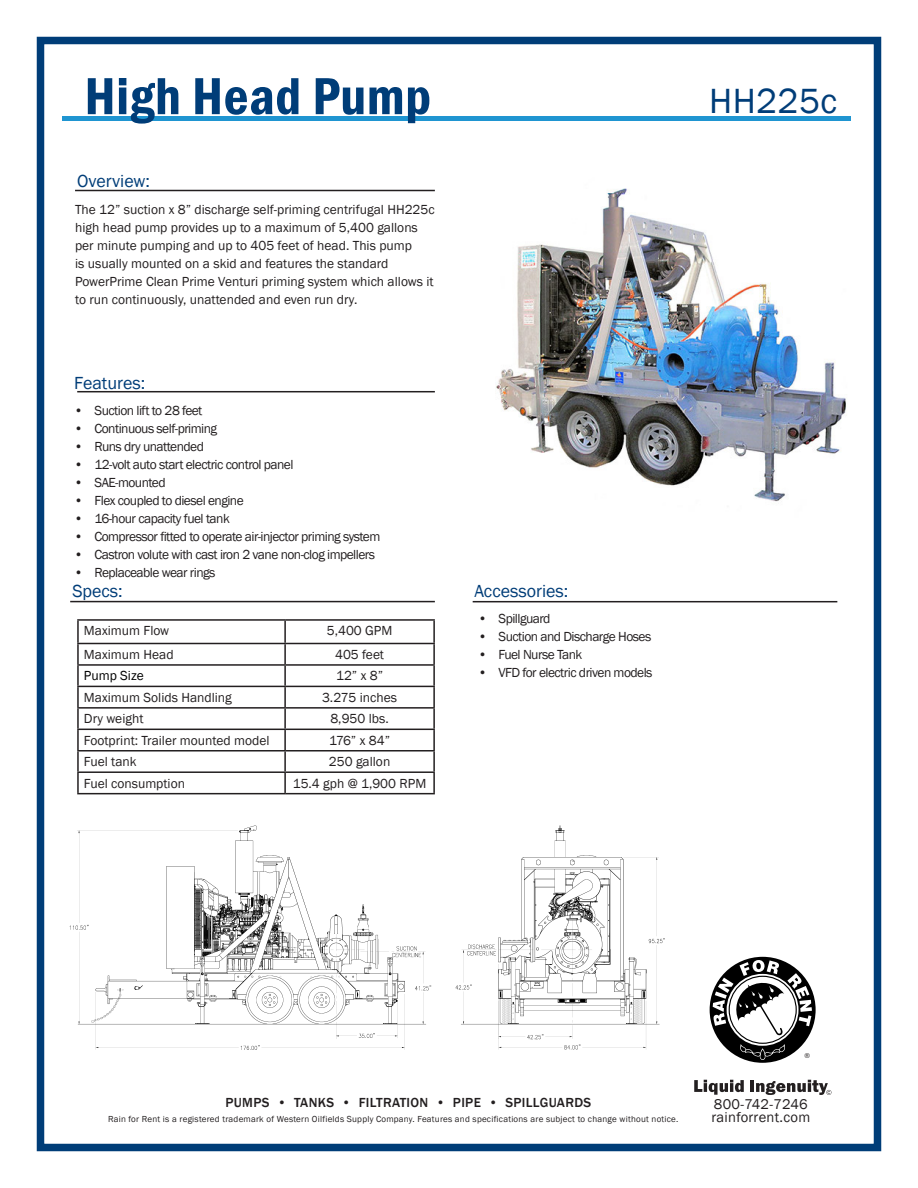
<style>
.page{position:relative;width:918px;height:1188px;background:#fff}
.page>*{position:absolute;margin:0;border:0;box-sizing:border-box;transform-origin:0 0}
.t1{font:600 condensed 54px "Franklin Gothic";letter-spacing:.01em;color:#003d78}
.Model_Number{font:36px "Franklin Gothic";letter-spacing:.01em;color:#003d78}
.t2{font:18px "Franklin Gothic";color:#003d78}
.t3{font:14.55px "Franklin Gothic";letter-spacing:.02em;color:#231f20}
.Body_Text{font:13.5px/18px "Franklin Gothic";letter-spacing:-.01em;color:#231f20}
.Body_Text-2{font:13.5px "Franklin Gothic";letter-spacing:-.04em;color:#231f20}
.t4{font:500 13.5px "Franklin Gothic";letter-spacing:.025em;color:#231f20}
.t5{font:13.5px "Franklin Gothic";color:#000}
.t6{font:9px "Franklin Gothic";letter-spacing:.025em;color:#231f20}
.t7{font:7.2px "Franklin Gothic";color:#231f20}
</style>
<div class="page">
<div style="left:37px;top:37px;width:844px;height:1114px;border:8px solid #003d78"></div>
<hr style="left:62px;top:117px;width:788px;height:4px;background:#1f95d1">
<img style="left:496px;top:188px;width:350px;height:314px">
<hr style="left:75px;top:190px;width:360px;height:1px;background:#231f20">
<hr style="left:77px;top:391px;width:358px;height:1px;background:#231f20">
<hr style="left:70px;top:601px;width:365px;height:1px;background:#231f20">
<hr style="left:473px;top:601px;width:364px;height:1px;background:#231f20">
<img style="left:69px;top:825px;width:596px;height:225px">
<svg style="left:710px;top:957px;width:106px;height:106px"></svg>
<svg style="left:694px;top:1080px;width:50px;height:15px"></svg>
<hr style="left:750px;top:1080px;width:4px;height:12px;background:#231f20">
<svg style="left:756px;top:1080px;width:75px;height:15px"></svg>
<hr style="left:77px;top:619px;width:208px;height:2px;background:#231f20">
<hr style="left:77px;top:621px;width:2px;height:22px;background:#231f20">
<hr style="left:285px;top:619px;width:150px;height:2px;background:#231f20">
<hr style="left:284px;top:621px;width:2px;height:22px;background:#231f20">
<hr style="left:433px;top:621px;width:2px;height:22px;background:#231f20">
<hr style="left:77px;top:643px;width:208px;height:1px;background:#231f20">
<hr style="left:77px;top:644px;width:2px;height:20px;background:#231f20">
<hr style="left:285px;top:643px;width:150px;height:1px;background:#231f20">
<hr style="left:284px;top:644px;width:2px;height:20px;background:#231f20">
<hr style="left:433px;top:644px;width:2px;height:20px;background:#231f20">
<hr style="left:77px;top:664px;width:208px;height:2px;background:#231f20">
<hr style="left:77px;top:666px;width:2px;height:20px;background:#231f20">
<hr style="left:285px;top:664px;width:150px;height:2px;background:#231f20">
<hr style="left:284px;top:666px;width:2px;height:20px;background:#231f20">
<hr style="left:433px;top:666px;width:2px;height:20px;background:#231f20">
<hr style="left:77px;top:686px;width:208px;height:1px;background:#231f20">
<hr style="left:77px;top:687px;width:2px;height:20px;background:#231f20">
<hr style="left:285px;top:686px;width:150px;height:1px;background:#231f20">
<hr style="left:284px;top:687px;width:2px;height:20px;background:#231f20">
<hr style="left:433px;top:687px;width:2px;height:20px;background:#231f20">
<hr style="left:77px;top:707px;width:208px;height:2px;background:#231f20">
<hr style="left:77px;top:709px;width:2px;height:20px;background:#231f20">
<hr style="left:285px;top:707px;width:150px;height:2px;background:#231f20">
<hr style="left:284px;top:709px;width:2px;height:20px;background:#231f20">
<hr style="left:433px;top:709px;width:2px;height:20px;background:#231f20">
<hr style="left:77px;top:729px;width:208px;height:1px;background:#231f20">
<hr style="left:77px;top:730px;width:2px;height:20px;background:#231f20">
<hr style="left:285px;top:729px;width:150px;height:1px;background:#231f20">
<hr style="left:284px;top:730px;width:2px;height:20px;background:#231f20">
<hr style="left:433px;top:730px;width:2px;height:20px;background:#231f20">
<hr style="left:77px;top:750px;width:208px;height:2px;background:#231f20">
<svg style="left:77px;top:752px;width:2px;height:19px"></svg>
<hr style="left:285px;top:750px;width:150px;height:2px;background:#231f20">
<svg style="left:284px;top:752px;width:2px;height:19px"></svg>
<svg style="left:433px;top:752px;width:2px;height:19px"></svg>
<hr style="left:77px;top:771px;width:208px;height:2px;background:#231f20">
<hr style="left:77px;top:773px;width:2px;height:20px;background:#231f20">
<hr style="left:285px;top:771px;width:150px;height:2px;background:#231f20">
<hr style="left:284px;top:773px;width:2px;height:20px;background:#231f20">
<hr style="left:433px;top:773px;width:2px;height:20px;background:#231f20">
<hr style="left:77px;top:793px;width:208px;height:1px;background:#231f20">
<hr style="left:285px;top:793px;width:150px;height:1px;background:#231f20">
<p class="t1" style="left:84px;top:60px;width:348px">High Head Pump</p>
<p class="t2" style="left:77px;top:170px;width:74px">Overview:</p>
<p class="Body_Text" style="left:75px;top:201px;width:361px">The 12” suction x 8” discharge self-priming centrifugal HH225c high head pump provides up to a maximum of 5,400 gallons per minute pumping and up to 405 feet of head. This pump<br>is usually mounted on a skid and features the standard PowerPrime Clean Prime Venturi priming system which allows it to run continuously, unattended and even run dry.</p>
<p class="t2" style="left:74px;top:372px;width:73px">Features:</p>
<p class="Body_Text-2" style="left:74px;top:402px;width:130px">• Suction lift to 28 feet</p>
<p class="Body_Text-2" style="left:74px;top:420px;width:144px">• Continuous self-priming</p>
<p class="Body_Text-2" style="left:74px;top:438px;width:131px">• Runs dry unattended</p>
<p class="Body_Text-2" style="left:74px;top:456px;width:221px">• 12-volt auto start electric control panel</p>
<p class="Body_Text-2" style="left:74px;top:474px;width:93px">• SAE-mounted</p>
<p class="Body_Text-2" style="left:74px;top:492px;width:171px">• Flex coupled to diesel engine</p>
<p class="Body_Text-2" style="left:74px;top:510px;width:157px">• 16-hour capacity fuel tank</p>
<p class="Body_Text-2" style="left:74px;top:528px;width:308px">• Compressor fitted to operate air-injector priming system</p>
<p class="Body_Text-2" style="left:74px;top:546px;width:302px">• Castron volute with cast iron 2 vane non-clog impellers</p>
<p class="Body_Text-2" style="left:74px;top:564px;width:143px">• Replaceable wear rings</p>
<p class="t2" style="left:72px;top:580px;width:52px">Specs:</p>
<p class="Body_Text" style="left:84px;top:622px;width:87px">Maximum Flow</p>
<p class="Body_Text" style="left:327px;top:622px;width:67px">5,400 GPM</p>
<p class="Body_Text" style="left:84px;top:646px;width:91px">Maximum Head</p>
<p class="Body_Text" style="left:335px;top:646px;width:50px">405 feet</p>
<p class="t5" style="left:84px;top:668px;width:61px">Pump Size</p>
<p class="Body_Text" style="left:336px;top:667px;width:49px">12” x 8”</p>
<p class="Body_Text" style="left:84px;top:689px;width:149px">Maximum Solids Handling</p>
<p class="Body_Text" style="left:322px;top:689px;width:77px">3.275 inches</p>
<p class="Body_Text" style="left:84px;top:710px;width:61px">Dry weight</p>
<p class="Body_Text" style="left:330px;top:710px;width:60px">8,950 lbs.</p>
<p class="Body_Text" style="left:84px;top:732px;width:187px">Footprint: Trailer mounted model</p>
<p class="Body_Text" style="left:329px;top:732px;width:63px">176” x 84”</p>
<p class="Body_Text" style="left:84px;top:753px;width:54px">Fuel tank</p>
<p class="Body_Text" style="left:329px;top:753px;width:63px">250 gallon</p>
<p class="Body_Text" style="left:84px;top:774px;width:103px">Fuel consumption</p>
<p class="Body_Text" style="left:293px;top:774px;width:135px">15.4 gph @ 1,900 RPM</p>
<p class="t2" style="left:474px;top:580px;width:95px">Accessories:</p>
<p class="Body_Text-2" style="left:478px;top:610px;width:74px">• Spillguard</p>
<p class="Body_Text-2" style="left:478px;top:628px;width:175px">• Suction and Discharge Hoses</p>
<p class="Body_Text-2" style="left:478px;top:646px;width:106px">• Fuel Nurse Tank</p>
<p class="Body_Text-2" style="left:478px;top:664px;width:176px">• VFD for electric driven models</p>
<p class="Model_Number" style="left:709px;top:79px;width:130px">HH225c</p>
<p class="t4" style="left:226px;top:1094px;width:367px">PUMPS • TANKS • FILTRATION • PIPE • SPILLGUARDS</p>
<p class="t6" style="left:108px;top:1114px;width:572px">Rain for Rent is a registered trademark of Western Oilfields Supply Company. Features and specifications are subject to change without notice.</p>
<p class="t7" style="left:805px;top:1051px;width:7px">®</p>
<p class="t3" style="left:714px;top:1095px;width:95px">800-742-7246</p>
<p class="t3" style="left:711px;top:1108px;width:100px">rainforrent.com</p>
</div>
